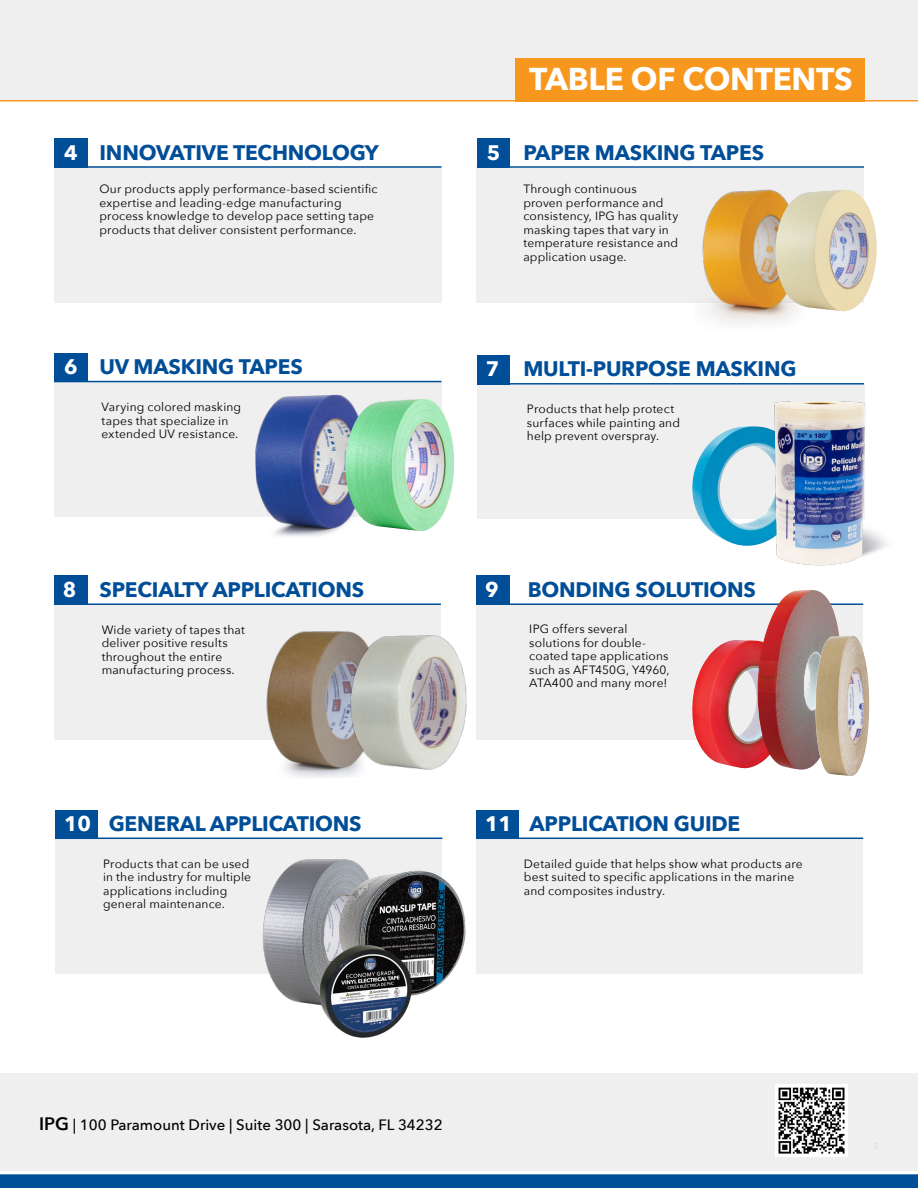
<style>
.page{position:relative;width:918px;height:1188px;background:#fff}
.page>*{position:absolute;margin:0;border:0;box-sizing:border-box;transform-origin:0 0}
.t1{font:700 31.5px "Avenir Next";letter-spacing:-.01em;color:#fff}
.t2{font:700 21px "Avenir Next";letter-spacing:-.01em;color:#004e98}
.t3{font:700 21px "Avenir Next";color:#fff}
.t4{font:500 15px "Avenir Next";color:#000}
.t5{font:12px/13.5px "Avenir Next";letter-spacing:.015em;color:#000}
.s1{color:#fff}
.s2{font-weight:600;font-size:18px}
</style>
<div class="page">
<div style="left:0;top:0;width:918px;height:100px;background:#ededee"></div>
<div style="left:0;top:1174px;width:918px;height:14px;background:#004e98"></div>
<hr style="left:0;top:100px;width:918px;height:2px;background:#f8971d">
<div style="left:515px;top:58px;width:350px;height:44px;background:#f8971d"></div>
<div style="left:54px;top:166px;width:387px;height:137px;background:#ededee"></div>
<div style="left:477px;top:168px;width:387px;height:134px;background:#ededee"></div>
<div style="left:477px;top:139px;width:33px;height:29px;background:#004e98"></div>
<hr style="left:477px;top:166px;width:387px;height:2px;background:#004e98">
<div style="left:54px;top:139px;width:33px;height:29px;background:#004e98"></div>
<hr style="left:54px;top:166px;width:387px;height:2px;background:#004e98">
<div style="left:54px;top:382px;width:387px;height:135px;background:#ededee"></div>
<div style="left:54px;top:353px;width:33px;height:29px;background:#004e98"></div>
<hr style="left:54px;top:381px;width:387px;height:1px;background:#004e98">
<div style="left:476px;top:605px;width:387px;height:135px;background:#ededee"></div>
<div style="left:476px;top:576px;width:34px;height:29px;background:#004e98"></div>
<hr style="left:476px;top:603px;width:387px;height:2px;background:#004e98">
<div style="left:477px;top:385px;width:388px;height:134px;background:#ededee"></div>
<div style="left:477px;top:355px;width:33px;height:30px;background:#004e98"></div>
<hr style="left:477px;top:383px;width:387px;height:2px;background:#004e98">
<div style="left:54px;top:605px;width:387px;height:135px;background:#ededee"></div>
<div style="left:54px;top:576px;width:33px;height:29px;background:#004e98"></div>
<hr style="left:54px;top:603px;width:387px;height:2px;background:#004e98">
<div style="left:55px;top:839px;width:387px;height:135px;background:#ededee"></div>
<div style="left:55px;top:810px;width:43px;height:28px;background:#004e98"></div>
<hr style="left:55px;top:838px;width:387px;height:1px;background:#004e98">
<img style="left:690px;top:189px;width:104px;height:135px">
<img style="left:774px;top:190px;width:103px;height:122px">
<img style="left:255px;top:394px;width:92px;height:143px">
<img style="left:344px;top:399px;width:110px;height:132px">
<img style="left:692px;top:426px;width:67px;height:120px">
<img style="left:759px;top:401px;width:128px;height:165px">
<img style="left:266px;top:631px;width:84px;height:147px">
<img style="left:344px;top:631px;width:123px;height:145px">
<img style="left:262px;top:859px;width:102px;height:147px">
<img style="left:338px;top:870px;width:128px;height:126px">
<img style="left:321px;top:945px;width:90px;height:92px">
<div style="left:476px;top:839px;width:387px;height:135px;background:#ededee"></div>
<div style="left:476px;top:810px;width:43px;height:28px;background:#004e98"></div>
<hr style="left:476px;top:838px;width:387px;height:1px;background:#004e98">
<img style="left:692px;top:640px;width:61px;height:128px">
<img style="left:753px;top:590px;width:89px;height:180px">
<img style="left:815px;top:636px;width:54px;height:140px">
<div style="left:0;top:1073px;width:918px;height:98px;background:#ededee"></div>
<img style="left:776px;top:1085px;width:72px;height:72px">
<h1 class="t1" style="left:529px;top:51px;width:325px">TABLE OF CONTENTS</h1>
<h2 class="t2" style="left:64px;top:134px;width:316px"><span class="s1">4</span> INNOVATIVE TECHNOLOGY</h2>
<h2 class="t2" style="left:523px;top:134px;width:242px">PAPER MASKING TAPES</h2>
<h2 class="t3" style="left:487px;top:134px;width:15px">5</h2>
<p class="t5" style="left:100px;top:182px;width:280px">Our products apply performance-based scientific expertise and leading-edge manufacturing process knowledge to develop pace setting tape products that deliver consistent performance.</p>
<p class="t5" style="left:523px;top:182px;width:156px">Through continuous proven performance and consistency, IPG has quality masking tapes that vary in temperature resistance and application usage.</p>
<h2 class="t2" style="left:64px;top:348px;width:240px"><span class="s1">6</span> UV MASKING TAPES</h2>
<p class="t5" style="left:102px;top:400px;width:141px">Varying colored masking tapes that specialize in extended UV resistance.</p>
<h2 class="t2" style="left:63px;top:571px;width:303px"><span class="s1">8</span> SPECIALTY APPLICATIONS</h2>
<p class="t5" style="left:102px;top:622px;width:145px">Wide variety of tapes that deliver positive results throughout the entire manufacturing process.</p>
<h2 class="t2" style="left:64px;top:805px;width:299px"><span class="s1">10</span> GENERAL APPLICATIONS</h2>
<p class="t5" style="left:103px;top:856px;width:149px">Products that can be used in the industry for multiple applications including general maintenance.</p>
<h2 class="t2" style="left:486px;top:351px;width:312px"><span class="s1">7</span> MULTI-PURPOSE MASKING</h2>
<p class="t5" style="left:527px;top:402px;width:155px">Products that help protect surfaces while painting and help prevent overspray.</p>
<h2 class="t3" style="left:485px;top:571px;width:15px">9</h2>
<h2 class="t2" style="left:528px;top:571px;width:230px">BONDING SOLUTIONS</h2>
<p class="t5" style="left:529px;top:622px;width:142px">IPG offers several solutions for double&shy;coated tape applications such as AFT450G, Y4960,<br>ATA400 and many more!</p>
<h2 class="t2" style="left:485px;top:805px;width:257px"><span class="s1">11</span> APPLICATION GUIDE</h2>
<p class="t5" style="left:524px;top:856px;width:280px">Detailed guide that helps show what products are best suited to specific applications in the marine and composites industry.</p>
<p class="t4" style="left:39px;top:1112px;width:405px"><span class="s2">IPG</span> | 100 Paramount Drive | Suite 300 | Sarasota, FL 34232</p>
</div>
